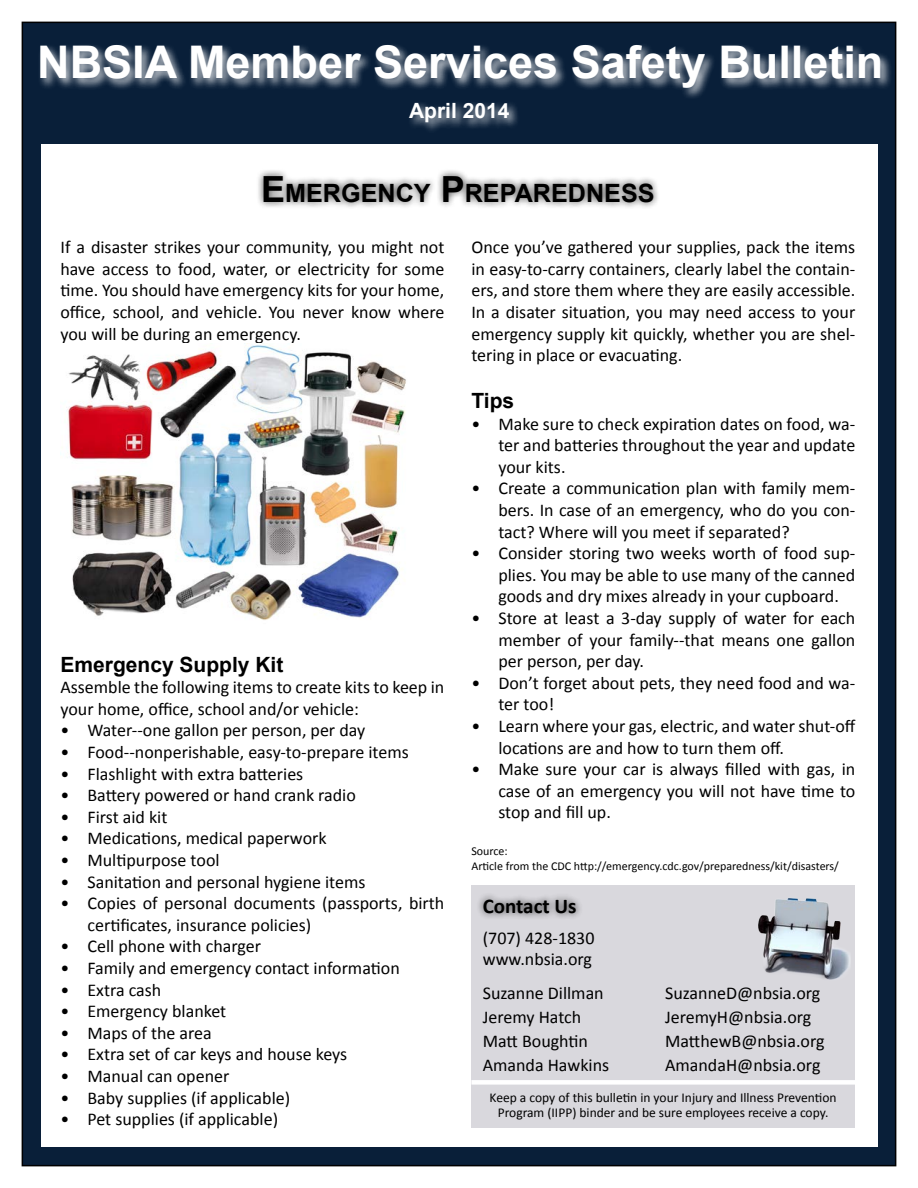
<style>
.page{position:relative;width:918px;height:1188px;background:#fff}
.page>*{position:absolute;margin:0;border:0;box-sizing:border-box;transform-origin:0 0}
.t1{font:700 45px "Arial";color:#fff}
.t2{font:700 25.2px "Arial";color:#000}
.t3{font:700 21px "Arial";color:#000}
.t4{font:700 21px "Arial";color:#fff}
.t5{font:700 21px "Calibri";color:#000}
.t6{font:18px/21.6px "Calibri";color:#000;text-align:justify}
.t7{font:13.5px/15px "Calibri";color:#000;text-align:center}
.t8{font:12px/15px "Calibri";color:#000}
.s1{font-size:36px}
</style>
<div class="page">
<div style="left:22px;top:22px;width:874px;height:1144px;background:#091f39"></div>
<div style="left:41px;top:145px;width:837px;height:1002px;background:#fff"></div>
<div style="left:38px;top:42px;width:855px;height:58px;background:#fff;opacity:.75"></div>
<div style="left:256px;top:169px;width:405px;height:41px;background:#000;opacity:.75"></div>
<div style="left:407px;top:100px;width:114px;height:34px;background:#fff;opacity:.75"></div>
<img style="left:60px;top:343px;width:346px;height:277px">
<div style="left:471px;top:885px;width:384px;height:243px;background:#d9d8dd"></div>
<div style="left:476px;top:892px;width:107px;height:28px;background:#000;opacity:.75"></div>
<img style="left:758px;top:898px;width:92px;height:82px">
<div style="left:471px;top:1080px;width:384px;height:5px;background:#fff"></div>
<h1 class="t1" style="left:37px;top:32px;width:848px">NBSIA Member Services Safety Bulletin</h1>
<p class="t4" style="left:409px;top:97px;width:102px">April 2014</p>
<h2 class="t2" style="left:261px;top:177px;width:395px"><span class="s1">E</span>MERGENCY <span class="s1">P</span>REPAREDNESS</h2>
<p class="t6" style="left:60px;top:237px;width:385px">If a disaster strikes your community, you might not have access to food, water, or electricity for some time. You should have emergency kits for your home, office, school, and vehicle. You never know where you will be during an emergency.</p>
<p class="t3" style="left:60px;top:650px;width:224px">Emergency Supply Kit</p>
<p class="t6" style="left:60px;top:676px;width:385px">Assemble the following items to create kits to keep in your home, office, school and/or vehicle:</p>
<p class="t6" style="left:60px;top:720px;width:306px">• Water--one gallon per person, per day</p>
<p class="t6" style="left:60px;top:741px;width:350px">• Food--nonperishable, easy-to-prepare items</p>
<p class="t6" style="left:60px;top:763px;width:244px">• Flashlight with extra batteries</p>
<p class="t6" style="left:60px;top:784px;width:297px">• Battery powered or hand crank radio</p>
<p class="t6" style="left:60px;top:806px;width:108px">• First aid kit</p>
<p class="t6" style="left:60px;top:828px;width:268px">• Medications, medical paperwork</p>
<p class="t6" style="left:60px;top:849px;width:161px">• Multipurpose tool</p>
<p class="t6" style="left:60px;top:871px;width:307px">• Sanitation and personal hygiene items</p>
<p class="t6" style="left:87px;top:892px;width:358px;text-indent:-27px">• Copies of personal documents (passports, birth certificates, insurance policies)</p>
<p class="t6" style="left:60px;top:936px;width:202px">• Cell phone with charger</p>
<p class="t6" style="left:60px;top:957px;width:341px">• Family and emergency contact information</p>
<p class="t6" style="left:60px;top:979px;width:102px">• Extra cash</p>
<p class="t6" style="left:60px;top:1000px;width:167px">• Emergency blanket</p>
<p class="t6" style="left:60px;top:1022px;width:153px">• Maps of the area</p>
<p class="t6" style="left:60px;top:1044px;width:288px">• Extra set of car keys and house keys</p>
<p class="t6" style="left:60px;top:1065px;width:170px">• Manual can opener</p>
<p class="t6" style="left:60px;top:1087px;width:231px">• Baby supplies (if applicable)</p>
<p class="t6" style="left:60px;top:1108px;width:219px">• Pet supplies (if applicable)</p>
<p class="t6" style="left:471px;top:237px;width:385px">Once you’ve gathered your supplies, pack the items in easy-to-carry containers, clearly label the contain&shy;ers, and store them where they are easily accessible.<br>In a disater situation, you may need access to your emergency supply kit quickly, whether you are shel&shy;tering in place or evacuating.</p>
<p class="t3" style="left:471px;top:387px;width:44px">Tips</p>
<p class="t6" style="left:498px;top:413px;width:358px;text-indent:-27px">• Make sure to check expiration dates on food, wa&shy;ter and batteries throughout the year and update your kits.</p>
<p class="t6" style="left:498px;top:478px;width:358px;text-indent:-27px">• Create a communication plan with family mem&shy;bers. In case of an emergency, who do you con&shy;tact? Where will you meet if separated?</p>
<p class="t6" style="left:498px;top:543px;width:358px;text-indent:-27px">• Consider storing two weeks worth of food sup&shy;plies. You may be able to use many of the canned goods and dry mixes already in your cupboard.</p>
<p class="t6" style="left:498px;top:607px;width:358px;text-indent:-27px">• Store at least a 3-day supply of water for each member of your family--that means one gallon per person, per day.</p>
<p class="t6" style="left:498px;top:672px;width:358px;text-indent:-27px">• Don’t forget about pets, they need food and wa&shy;ter too!</p>
<p class="t6" style="left:498px;top:715px;width:359px;text-indent:-27px">• Learn where your gas, electric, and water shut-off locations are and how to turn them off.</p>
<p class="t6" style="left:498px;top:759px;width:358px;text-indent:-27px">• Make sure your car is always filled with gas, in case of an emergency you will not have time to stop and fill up.</p>
<p class="t8" style="left:471px;top:844px;width:369px">Source:<br>Article from the CDC http://emergency.cdc.gov/preparedness/kit/disasters/</p>
<p class="t5" style="left:483px;top:893px;width:95px">Contact Us</p>
<p class="t6" style="left:483px;top:927px;width:113px">(707) 428-1830 www.nbsia.org</p>
<p class="t6" style="left:483px;top:982px;width:122px">Suzanne Dillman</p>
<p class="t6" style="left:665px;top:982px;width:157px">SuzanneD@nbsia.org</p>
<p class="t6" style="left:483px;top:1006px;width:100px">Jeremy Hatch</p>
<p class="t6" style="left:665px;top:1006px;width:148px">JeremyH@nbsia.org</p>
<p class="t6" style="left:483px;top:1030px;width:107px">Matt Boughtin</p>
<p class="t6" style="left:665px;top:1030px;width:161px">MatthewB@nbsia.org</p>
<p class="t6" style="left:483px;top:1054px;width:128px">Amanda Hawkins</p>
<p class="t6" style="left:665px;top:1054px;width:157px">AmandaH@nbsia.org</p>
<p class="t7" style="left:490px;top:1090px;width:348px">Keep a copy of this bulletin in your Injury and Illness Prevention<br>Program (IIPP) binder and be sure employees receive a copy.</p>
</div>
